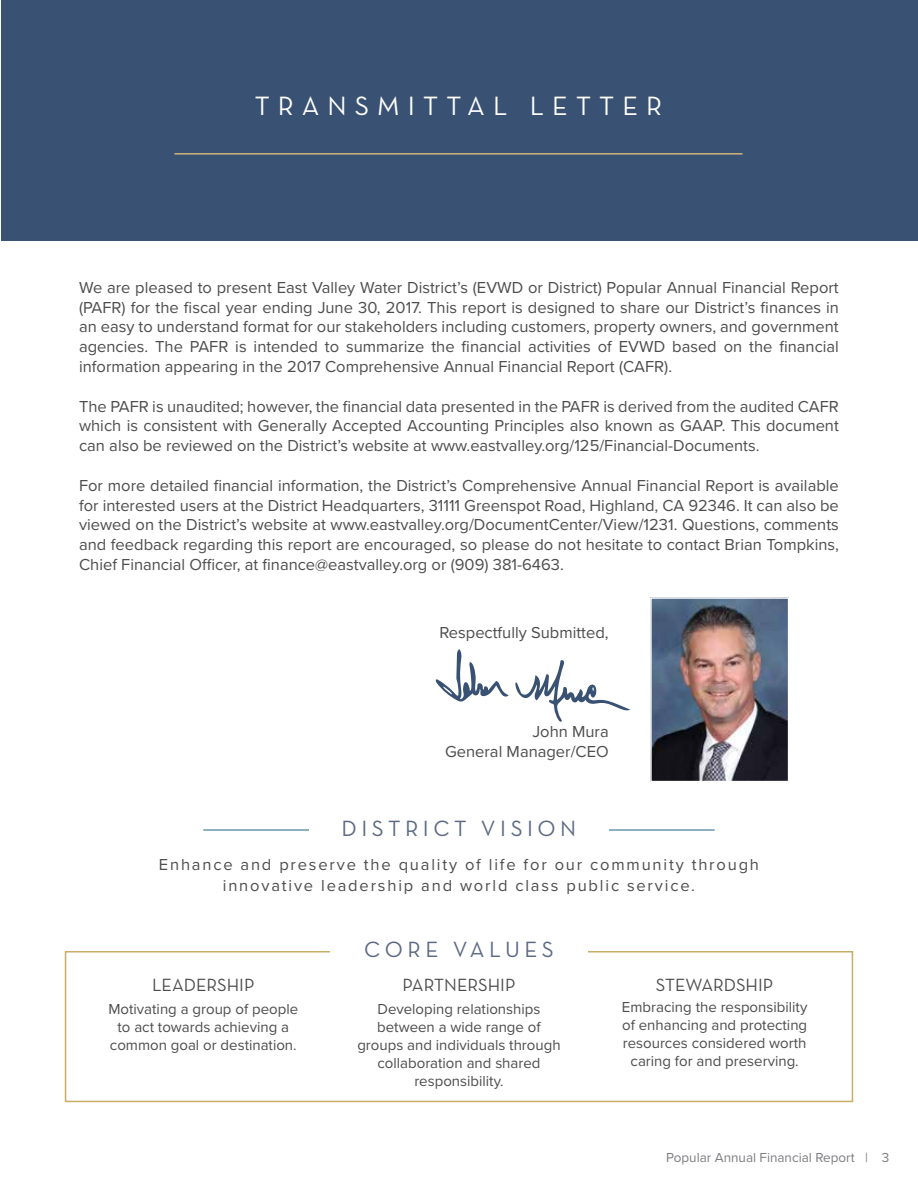
<style>
.page{position:relative;width:918px;height:1188px;background:#fff}
.page>*{position:absolute;margin:0;border:0;box-sizing:border-box;transform-origin:0 0}
.t1{font:27px "Neutra Text Book Alt";letter-spacing:.3em;color:#fff}
.t2{font:22.5px "Neutra Text Book Alt";letter-spacing:.2em;color:#5d6984}
.t3{font:18px "Neutra Text";color:#4d4d4f}
.t4{font:16.5px/19.8px "Proxima Nova";color:#4d4d4f;text-align:justify}
.t5{font:16.5px/21px "Proxima Nova";letter-spacing:.11em;color:#4d4d4f;text-align:center}
.t6{font:15px/18px "Proxima Nova";color:#4d4d4f;text-align:center}
.t7{font:13.5px "Proxima Nova";color:#7c7d81}
</style>
<div class="page">
<hr style="left:203px;top:829px;width:512px;height:2px;background:#6898ad">
<img style="left:653px;top:600px;width:133px;height:179px">
<div style="left:650px;top:597px;width:139px;height:185px;border:2px solid #fff"></div>
<svg style="left:515px;top:660px;width:115px;height:62px"></svg>
<svg style="left:436px;top:649px;width:73px;height:53px"></svg>
<div style="left:65px;top:951px;width:788px;height:151px;border:2px solid #c9ac68"></div>
<div style="left:330px;top:926px;width:258px;height:46px;background:#fff"></div>
<div style="left:309px;top:806px;width:300px;height:46px;background:#fff"></div>
<div style="left:1px;top:0;width:917px;height:241px;background:#395173"></div>
<hr style="left:174px;top:153px;width:569px;height:2px;background:#d0b67b">
<h1 class="t1" style="left:255px;top:89px;width:409px">TRANSMITTAL LETTER</h1>
<p class="t4" style="left:79px;top:277px;width:761px">We are pleased to present East Valley Water District’s (EVWD or District) Popular Annual Financial Report (PAFR) for the fiscal year ending June 30, 2017. This report is designed to share our District’s finances in an easy to understand format for our stakeholders including customers, property owners, and government agencies. The PAFR is intended to summarize the financial activities of EVWD based on the financial information appearing in the 2017 Comprehensive Annual Financial Report (CAFR).</p>
<p class="t4" style="left:79px;top:396px;width:761px">The PAFR is unaudited; however, the financial data presented in the PAFR is derived from the audited CAFR which is consistent with Generally Accepted Accounting Principles also known as GAAP. This document can also be reviewed on the District’s website at www.eastvalley.org/125/Financial-Documents.</p>
<p class="t4" style="left:79px;top:475px;width:761px">For more detailed financial information, the District’s Comprehensive Annual Financial Report is available for interested users at the District Headquarters, 31111 Greenspot Road, Highland, CA 92346. It can also be viewed on the District’s website at www.eastvalley.org/DocumentCenter/View/1231. Questions, comments and feedback regarding this report are encouraged, so please do not hesitate to contact Brian Tompkins, Chief Financial Officer, at finance@eastvalley.org or (909) 381-6463.</p>
<p class="t4" style="left:439px;top:622px;width:171px">Respectfully Submitted,</p>
<p class="t4" style="left:445px;top:721px;width:165px;text-align:right">John Mura<br>General Manager/CEO</p>
<h2 class="t2" style="left:342px;top:815px;width:236px">DISTRICT VISION</h2>
<p class="t5" style="left:159px;top:854px;width:602px">Enhance and preserve the quality of life for our community through innovative leadership and world class public service.</p>
<p class="t3" style="left:152px;top:974px;width:104px">LEADERSHIP</p>
<p class="t6" style="left:108px;top:999px;width:191px">Motivating a group of people to act towards achieving a common goal or destination.</p>
<h2 class="t2" style="left:364px;top:936px;width:191px">CORE VALUES</h2>
<p class="t3" style="left:402px;top:974px;width:115px">PARTNERSHIP</p>
<p class="t6" style="left:357px;top:999px;width:205px">Developing relationships between a wide range of groups and individuals through collaboration and shared responsibility.</p>
<p class="t3" style="left:656px;top:974px;width:119px">STEWARDSHIP</p>
<p class="t6" style="left:622px;top:997px;width:187px">Embracing the responsibility of enhancing and protecting resources considered worth caring for and preserving.</p>
<p class="t7" style="left:666px;top:1148px;width:225px">Popular Annual Financial Report | 3</p>
</div>
